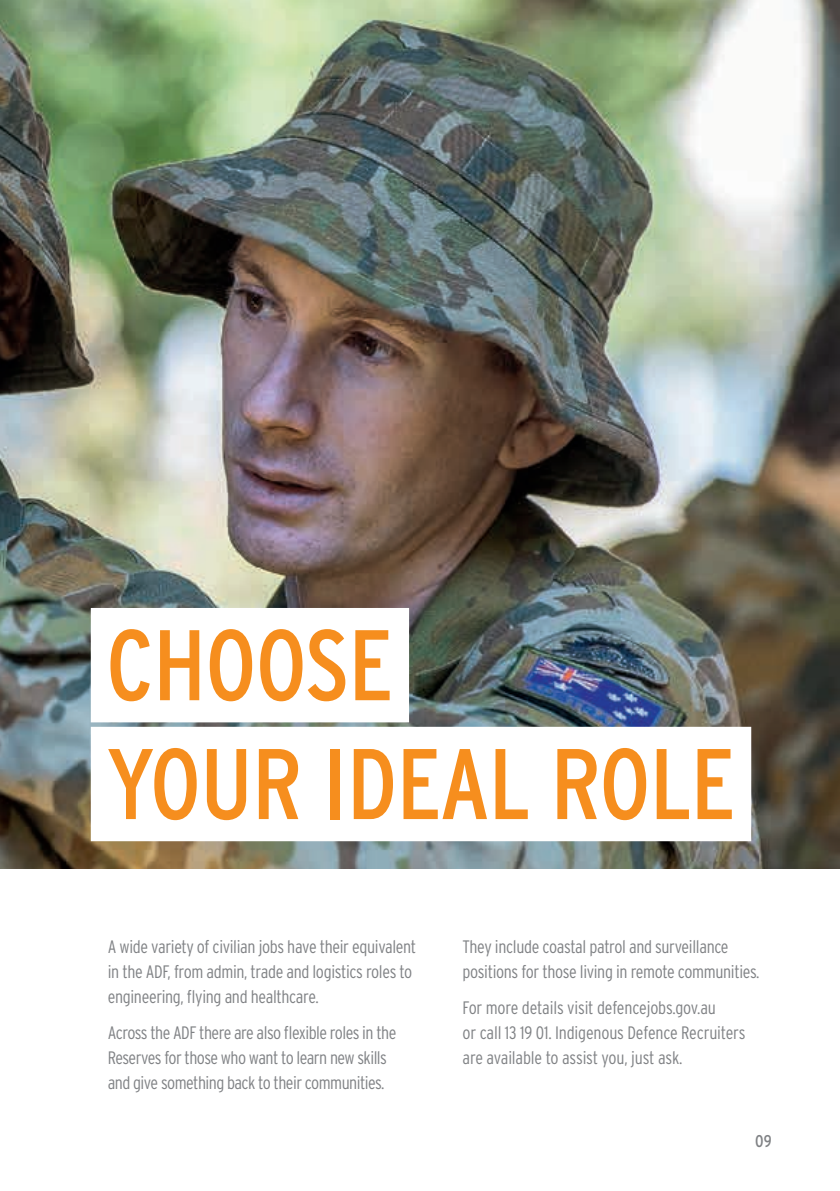
<style>
.page{position:relative;width:840px;height:1191px;background:#fff}
.page>*{position:absolute;margin:0;border:0;box-sizing:border-box;transform-origin:0 0}
.t1{font:condensed 100px/118.8px "Interstate";letter-spacing:-.01em;color:#f68e1e}
.t2{font:300 condensed 18px/25px "Interstate";letter-spacing:-.02em;color:#808285}
.t3{font:condensed 17px "Interstate";color:#808285}
</style>
<div class="page">
<img style="left:0;top:0;width:839px;height:869px">
<div style="left:91px;top:608px;width:318px;height:114px;background:#fff"></div>
<div style="left:91px;top:727px;width:659px;height:114px;background:#fff"></div>
<h1 class="t1" style="left:106px;top:605px;width:630px">CHOOSE<br>YOUR IDEAL ROLE</h1>
<p class="t2" style="left:108px;top:933px;width:310px">A wide variety of civilian jobs have their equivalent in the ADF, from admin, trade and logistics roles to engineering, flying and healthcare.</p>
<p class="t2" style="left:108px;top:1020px;width:290px">Across the ADF there are also flexible roles in the<br>Reserves for those who want to learn new skills and give something back to their communities.</p>
<p class="t2" style="left:462px;top:933px;width:298px">They include coastal patrol and surveillance positions for those living in remote communities.</p>
<p class="t2" style="left:462px;top:995px;width:284px">For more details visit defencejobs.gov.au<br>or call 13 19 01. Indigenous Defence Recruiters are available to assist you, just ask.</p>
<p class="t3" style="left:754px;top:1130px;width:18px">09</p>
</div>
